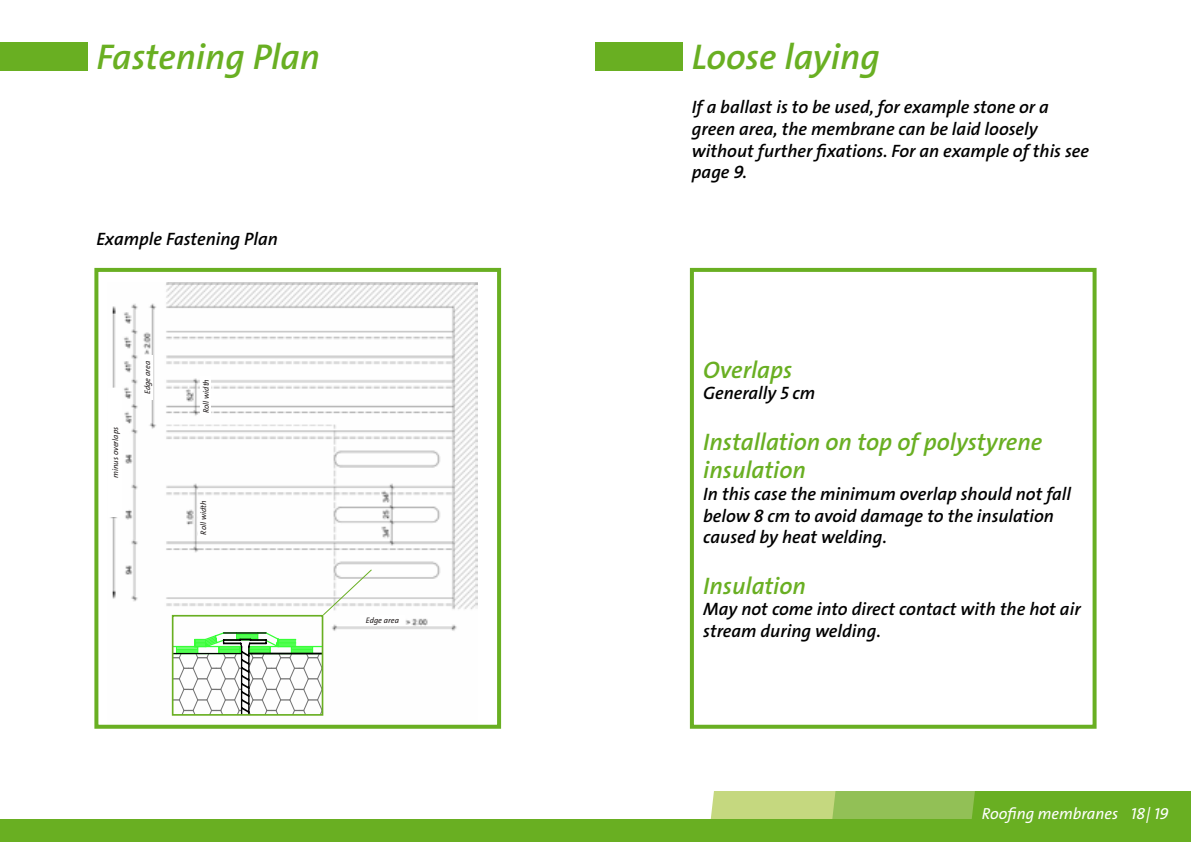
<style>
.page{position:relative;width:1191px;height:842px;background:#fff}
.page>*{position:absolute;margin:0;border:0;box-sizing:border-box;transform-origin:0 0}
.t1{font:36px "The Sans LP6 Se Bld IT";color:#69af22}
.t2{font:24px/28.8px "The Sans LP6 Se Bld IT";color:#69af22}
.t3{font:18px/21.6px "The Sans LP6 Se Bld IT";color:#000}
.t4{font:16px "The Sans LP5 Plain IT";color:#fff}
.t5{font:8px "The Sans LP5 Plain IT";letter-spacing:-.01em;color:#241f1f}
</style>
<div class="page">
<div style="left:0;top:819px;width:1191px;height:23px;background:#69af22"></div>
<svg style="left:710px;top:791px;width:481px;height:28px;background:#8cbe49"></svg>
<div style="left:690px;top:268px;width:406px;height:461px;border:4px solid #69af22"></div>
<div style="left:0;top:43px;width:88px;height:28px;background:#69af22"></div>
<div style="left:595px;top:43px;width:88px;height:28px;background:#69af22"></div>
<img style="left:110px;top:283px;width:367px;height:433px">
<div style="left:94px;top:268px;width:407px;height:461px;border:4px solid #69af22"></div>
<svg style="left:418px;top:646px;width:2px;height:7px"></svg>
<hr style="left:249px;top:727px;width:73px;height:1px;background:#000">
<hr style="left:249px;top:769px;width:73px;height:1px;background:#000">
<hr style="left:249px;top:723px;width:73px;height:1px;background:#000">
<svg style="left:173px;top:568px;width:210px;height:147px"></svg>
<div style="left:108px;top:388px;width:14px;height:129px;background:#fff"></div>
<div style="left:142px;top:356px;width:11px;height:44px;background:#fff"></div>
<div style="left:360px;top:615px;width:44px;height:11px;background:#fff"></div>
<div style="left:200px;top:376px;width:11px;height:41px;background:#fff"></div>
<div style="left:198px;top:497px;width:10px;height:41px;background:#fff"></div>
<h1 class="t1" style="left:96px;top:34px;width:225px">Fastening Plan</h1>
<p class="t3" style="left:96px;top:229px;width:183px">Example Fastening Plan</p>
<p class="t5" style="left:110px;top:478px;width:52px;rotate:-90deg">minus overlaps</p>
<p class="t5" style="left:142px;top:394px;width:35px;rotate:-90deg">Edge area</p>
<p class="t5" style="left:201px;top:413px;width:36px;rotate:-90deg">Roll width</p>
<p class="t5" style="left:198px;top:534px;width:36px;rotate:-90deg">Roll width</p>
<p class="t5" style="left:366px;top:615px;width:35px">Edge area</p>
<h1 class="t1" style="left:692px;top:34px;width:189px">Loose laying</h1>
<p class="t3" style="left:692px;top:97px;width:399px">If a ballast is to be used, for example stone or a green area, the membrane can be laid loosely without further fixations. For an example of this see page 9.</p>
<h2 class="t2" style="left:703px;top:356px;width:90px">Overlaps</h2>
<p class="t3" style="left:703px;top:383px;width:113px">Generally 5 cm</p>
<h2 class="t2" style="left:703px;top:428px;width:341px">Installation on top of polystyrene insulation</h2>
<p class="t3" style="left:703px;top:484px;width:369px">In this case the minimum overlap should not fall below 8 cm to avoid damage to the insulation caused by heat welding.</p>
<h2 class="t2" style="left:703px;top:572px;width:104px">Insulation</h2>
<p class="t3" style="left:703px;top:599px;width:379px">May not come into direct contact with the hot air stream during welding.</p>
<p class="t4" style="left:982px;top:804px;width:138px">Roofing membranes</p>
<p class="t4" style="left:1130px;top:804px;width:39px">18| 19</p>
</div>
